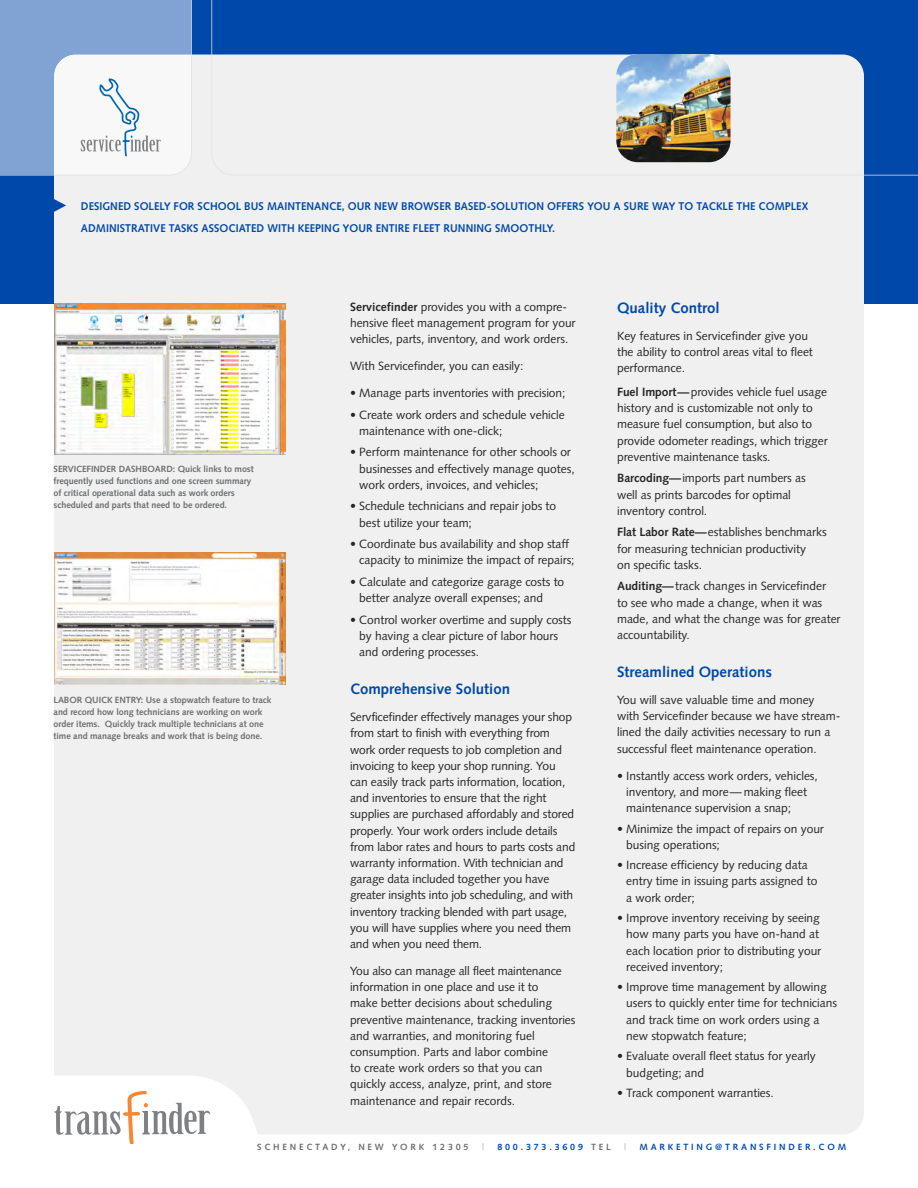
<style>
.page{position:relative;width:918px;height:1188px;background:#fff}
.page>*{position:absolute;margin:0;border:0;box-sizing:border-box;transform-origin:0 0}
.t1{font:700 15px "Syntax LT Std";color:#0048aa}
.t2{font:12px/16.2px "Syntax LT Std";letter-spacing:-.005em;color:#272627}
.t3{font:700 11.25px/22.5px "Syntax LT Std";letter-spacing:.005em;color:#0048aa;scale:.95 1}
.t4{font:700 9px/12px "Syntax LT Std";letter-spacing:-.005em;color:#6c6f70}
.t5{font:700 9px "Syntax LT Std";letter-spacing:.31em;color:#0048aa}
.t6{font:700 9px "Syntax LT Std";letter-spacing:.31em;color:#6c6f70}
.t7{font:700 9px "Syntax LT Std";color:#c4c5c6}
.s1{font-weight:700}
.s2{color:#6c6f70}
</style>
<div class="page">
<div style="left:54px;top:55px;width:810px;height:1080px;background:#f0f0f1;border-radius:22px"></div>
<div style="left:0;top:0;width:918px;height:304px;background:#0048aa"></div>
<div style="left:54px;top:55px;width:810px;height:555px;background:#f0f0f1;border-radius:22px"></div>
<svg style="left:54px;top:1076px;width:204px;height:69px"></svg>
<svg style="left:211px;top:0;width:707px;height:176px"></svg>
<svg style="left:0;top:0;width:192px;height:176px"></svg>
<img style="left:54px;top:303px;width:231px;height:152px">
<img style="left:54px;top:552px;width:231px;height:132px">
<img style="left:616px;top:54px;width:115px;height:108px;border-radius:22px">
<p class="t3" style="left:81px;top:196px;width:767px">DESIGNED SOLELY FOR SCHOOL BUS MAINTENANCE, OUR NEW BROWSER BASED-SOLUTION OFFERS YOU A SURE WAY TO TACKLE THE COMPLEX<br>ADMINISTRATIVE TASKS ASSOCIATED WITH KEEPING YOUR ENTIRE FLEET RUNNING SMOOTHLY.</p>
<p class="t4" style="left:54px;top:464px;width:202px">SERVICEFINDER DASHBOARD: Quick links to most frequently used functions and one screen summary of critical operational data such as work orders scheduled and parts that need to be ordered.</p>
<p class="t4" style="left:54px;top:695px;width:219px">LABOR QUICK ENTRY: Use a stopwatch feature to track and record how long technicians are working on work order items. Quickly track multiple technicians at one time and manage breaks and work that is being done.</p>
<p class="t2" style="left:350px;top:299px;width:227px"><span class="s1">Servicefinder</span> provides you with a compre&shy;hensive fleet management program for your vehicles, parts, inventory, and work orders.</p>
<p class="t2" style="left:350px;top:359px;width:175px">With Servicefinder, you can easily:</p>
<p class="t2" style="left:350px;top:386px;width:217px">• Manage parts inventories with precision;</p>
<p class="t2" style="left:359px;top:407px;width:207px;text-indent:-9px">• Create work orders and schedule vehicle maintenance with one-click;</p>
<p class="t2" style="left:359px;top:445px;width:217px;text-indent:-9px">• Perform maintenance for other schools or businesses and effectively manage quotes, work orders, invoices, and vehicles;</p>
<p class="t2" style="left:359px;top:499px;width:198px;text-indent:-9px">• Schedule technicians and repair jobs to best utilize your team;</p>
<p class="t2" style="left:359px;top:537px;width:217px;text-indent:-9px">• Coordinate bus availability and shop staff capacity to minimize the impact of repairs;</p>
<p class="t2" style="left:359px;top:575px;width:207px;text-indent:-9px">• Calculate and categorize garage costs to better analyze overall expenses; and</p>
<p class="t2" style="left:359px;top:613px;width:214px;text-indent:-9px">• Control worker overtime and supply costs by having a clear picture of labor hours and ordering processes.</p>
<p class="t1" style="left:350px;top:683px;width:162px">Comprehensive Solution</p>
<p class="t2" style="left:350px;top:710px;width:227px">Servficefinder effectively manages your shop from start to finish with everything from work order requests to job completion and invoicing to keep your shop running. You can easily track parts information, location, and inventories to ensure that the right supplies are purchased affordably and stored properly. Your work orders include details from labor rates and hours to parts costs and warranty information. With technician and garage data included together you have greater insights into job scheduling, and with inventory tracking blended with part usage, you will have supplies where you need them and when you need them.</p>
<p class="t2" style="left:350px;top:964px;width:227px">You also can manage all fleet maintenance information in one place and use it to<br>make better decisions about scheduling preventive maintenance, tracking inventories and warranties, and monitoring fuel consumption. Parts and labor combine<br>to create work orders so that you can quickly access, analyze, print, and store maintenance and repair records.</p>
<p class="t1" style="left:617px;top:302px;width:104px">Quality Control</p>
<p class="t2" style="left:617px;top:329px;width:197px">Key features in Servicefinder give you the ability to control areas vital to fleet performance.</p>
<p class="t2" style="left:617px;top:385px;width:212px"><span class="s1">Fuel Import—</span>provides vehicle fuel usage history and is customizable not only to measure fuel consumption, but also to provide odometer readings, which trigger preventive maintenance tasks.</p>
<p class="t2" style="left:617px;top:471px;width:190px"><span class="s1">Barcoding—</span>imports part numbers as well as prints barcodes for optimal inventory control.</p>
<p class="t2" style="left:617px;top:525px;width:211px"><span class="s1">Flat Labor Rate—</span>establishes benchmarks for measuring technician productivity<br>on specific tasks.</p>
<p class="t2" style="left:617px;top:579px;width:225px"><span class="s1">Auditing—</span>track changes in Servicefinder<br>to see who made a change, when it was made, and what the change was for greater accountability.</p>
<p class="t1" style="left:617px;top:666px;width:156px">Streamlined Operations</p>
<p class="t2" style="left:617px;top:693px;width:225px">You will save valuable time and money<br>with Servicefinder because we have stream&shy;lined the daily activities necessary to run a successful fleet maintenance operation.</p>
<p class="t2" style="left:626px;top:768px;width:193px;text-indent:-9px">• Instantly access work orders, vehicles, inventory, and more—making fleet maintenance supervision a snap;</p>
<p class="t2" style="left:626px;top:821px;width:199px;text-indent:-9px">• Minimize the impact of repairs on your busing operations;</p>
<p class="t2" style="left:626px;top:858px;width:193px;text-indent:-9px">• Increase efficiency by reducing data entry time in issuing parts assigned to a work order;</p>
<p class="t2" style="left:626px;top:911px;width:197px;text-indent:-9px">• Improve inventory receiving by seeing how many parts you have on-hand at each location prior to distributing your received inventory;</p>
<p class="t2" style="left:626px;top:980px;width:212px;text-indent:-9px">• Improve time management by allowing users to quickly enter time for technicians and track time on work orders using a new stopwatch feature;</p>
<p class="t2" style="left:626px;top:1049px;width:191px;text-indent:-9px">• Evaluate overall fleet status for yearly budgeting; and</p>
<p class="t2" style="left:617px;top:1086px;width:158px">• Track component warranties.</p>
<p class="t6" style="left:257px;top:1143px;width:213px">SCHENECTADY, NEW YORK 12305</p>
<p class="t7" style="left:482px;top:1143px;width:3px">|</p>
<p class="t5" style="left:497px;top:1143px;width:115px">800.373.3609 <span class="s2">TEL</span></p>
<p class="t7" style="left:624px;top:1143px;width:3px">|</p>
<p class="t5" style="left:640px;top:1143px;width:208px">MARKETING@TRANSFINDER.COM</p>
</div>
